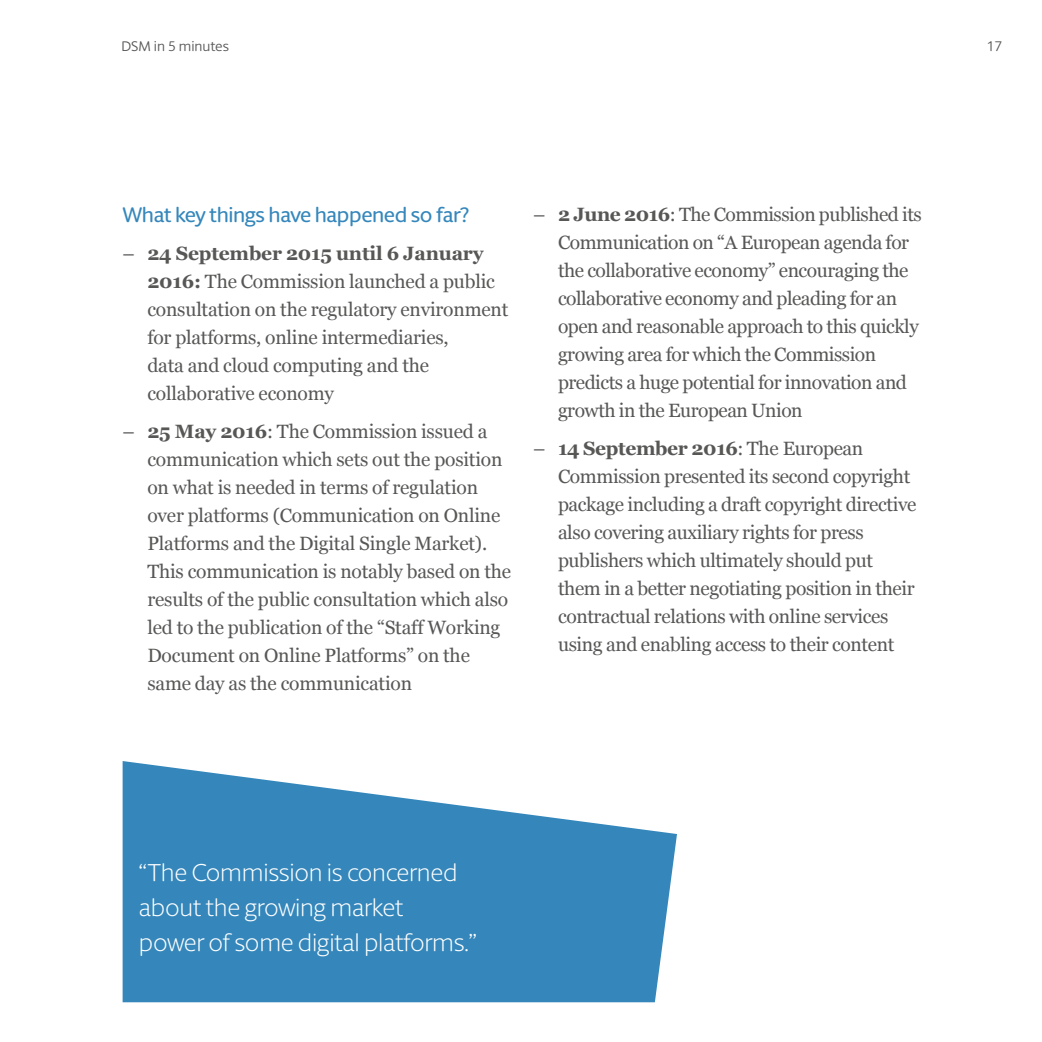
<style>
.page{position:relative;width:1042px;height:1042px;background:#fff}
.page>*{position:absolute;margin:0;border:0;box-sizing:border-box;transform-origin:0 0}
.t1{font:300 24.5px/35px "Berlingske Sans Round";letter-spacing:-.01em;color:#fff}
.t2{font:500 21px "Berlingske Sans Round";letter-spacing:-.02em;color:#3587bb}
.t3{font:19.25px/28px "Georgia";letter-spacing:-.02em;color:#575756}
.t4{font:14px "Berlingske Sans Round";color:#575756}
.s1{font-weight:700}
</style>
<div class="page">
<svg style="left:123px;top:761px;width:554px;height:241px;fill:#3587bb"></svg>
<p class="t4" style="left:122px;top:37px;width:109px">DSM in 5 minutes</p>
<p class="t4" style="left:986px;top:37px;width:17px">17</p>
<p class="t2" style="left:123px;top:200px;width:348px">What key things have happened so far?</p>
<p class="t3" style="left:147px;top:238px;width:362px;text-indent:-25px">– <span class="s1">24 September 2015 until 6 January 2016:</span> The Commission launched a public consultation on the regulatory environment for platforms, online intermediaries,<br>data and cloud computing and the collaborative economy</p>
<p class="t3" style="left:147px;top:416px;width:365px;text-indent:-25px">– <span class="s1">25 May 2016</span>: The Commission issued a communication which sets out the position on what is needed in terms of regulation over platforms (Communication on Online Platforms and the Digital Single Market).<br>This communication is notably based on the results of the public consultation which also led to the publication of the “Staff Working Document on Online Platforms” on the same day as the communication</p>
<p class="t3" style="left:558px;top:199px;width:365px;text-indent:-25px">– <span class="s1">2 June 2016</span>: The Commission published its Communication on “A European agenda for the collaborative economy” encouraging the collaborative economy and pleading for an open and reasonable approach to this quickly growing area for which the Commission predicts a huge potential for innovation and growth in the European Union</p>
<p class="t3" style="left:558px;top:433px;width:360px;text-indent:-25px">– <span class="s1">14 September 2016</span>: The European Commission presented its second copyright package including a draft copyright directive also covering auxiliary rights for press publishers which ultimately should put them in a better negotiating position in their contractual relations with online services using and enabling access to their content</p>
<p class="t1" style="left:139px;top:854px;width:340px">“The Commission is concerned about the growing market<br>power of some digital platforms.”</p>
</div>
